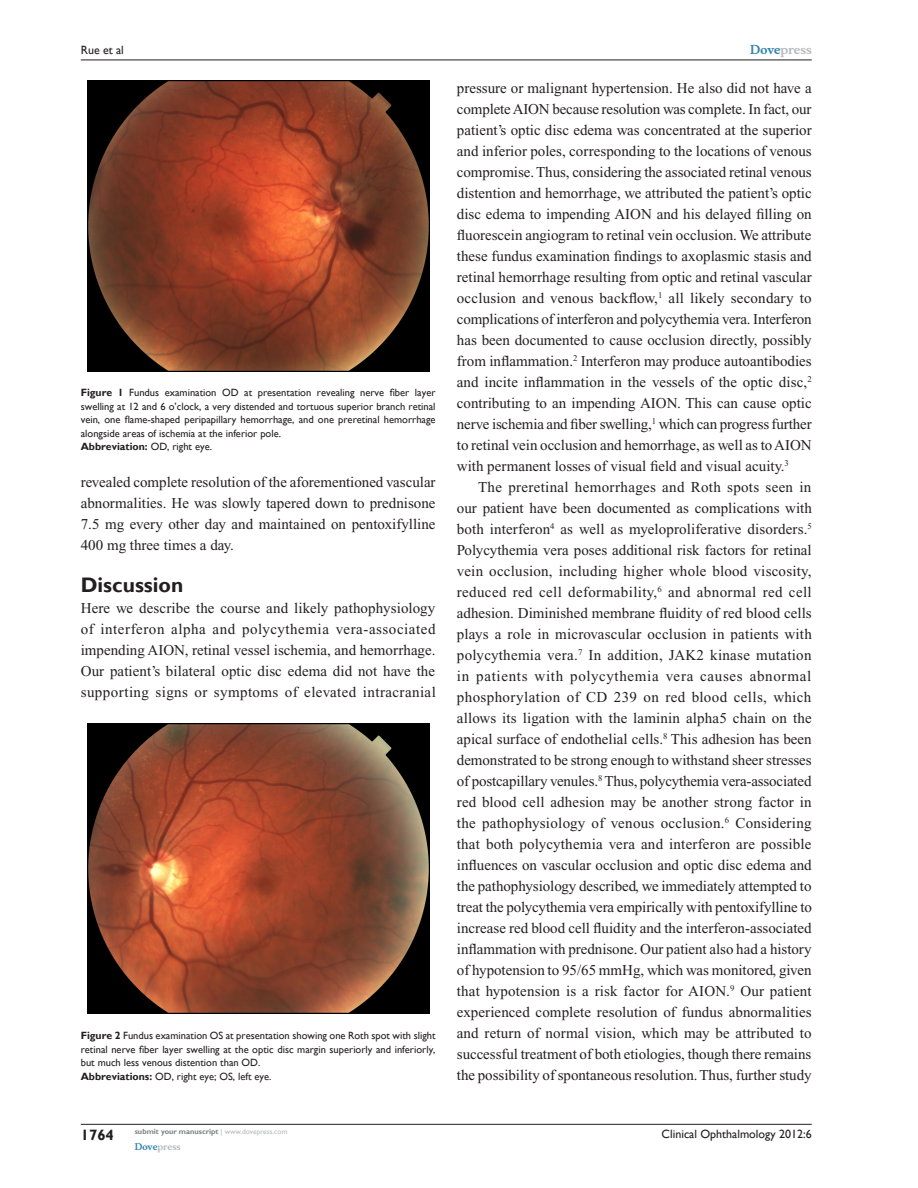
<style>
.page{position:relative;width:918px;height:1188px;background:#fff}
.page>*{position:absolute;margin:0;border:0;box-sizing:border-box;transform-origin:0 0}
.t1{font:700 21px "Gill Sans";color:#231f20}
.Tx{font:15px/21px "Times New Roman";letter-spacing:-.005em;color:#231f20;text-align:justify}
.TxF{font:15px/21px "Times New Roman";color:#231f20;text-align:justify}
.RunFolio-V{font:700 15px "Gill Sans";color:#231f20}
.RunF-V{font:12px "Gill Sans";color:#231f20}
.RunH-Brand-V{font:700 12px "Musee";color:#b8b9bc}
.RunH-V{font:12px "Gill Sans";color:#231f20}
.FC{font:10.5px/13.5px "Gill Sans";color:#231f20;text-align:justify}
.FC-2{font:700 10.5px "Gill Sans";color:#231f20}
.RunF-Brand-V{font:700 9px "Musee";color:#b8b9bc}
.RunF-SubmityourMS-V{font:700 7.5px "Gill Sans";color:#808285}
.s1{font-weight:700}
.s2{font-weight:400}
.s3{font-weight:400;color:#b8b9bc}
.s4{color:#3485ae}
</style>
<div class="page">
<img style="left:87px;top:81px;width:342px;height:290px">
<img style="left:87px;top:723px;width:342px;height:291px">
<hr style="left:81px;top:1124px;width:731px;height:1px;background:#231f20">
<hr style="left:81px;top:60px;width:731px;height:1px;background:#231f20">
<p class="RunH-V" style="left:81px;top:43px;width:45px">Rue et al</p>
<p class="FC" style="left:81px;top:386px;width:356px"><span class="s1">Figure 1</span> Fundus examination OD at presentation revealing nerve fiber layer swelling at 12 and 6 o’clock, a very distended and tortuous superior branch retinal vein, one flame-shaped peripapillary hemorrhage, and one preretinal hemorrhage alongside areas of ischemia at the inferior pole.</p>
<p class="FC-2" style="left:81px;top:440px;width:133px">Abbreviation: <span class="s2">OD, right eye.</span></p>
<p class="TxF" style="left:81px;top:472px;width:356px">revealed complete resolution of the aforementioned vascular abnormalities. He was slowly tapered down to prednisone 7.5 mg every other day and maintained on pentoxifylline 400 mg three times a day.</p>
<h1 class="t1" style="left:81px;top:573px;width:104px">Discussion</h1>
<p class="TxF" style="left:81px;top:598px;width:357px">Here we describe the course and likely pathophysiology of interferon alpha and polycythemia vera-associated impending AION, retinal vessel ischemia, and hemorrhage.<br>Our patient’s bilateral optic disc edema did not have the supporting signs or symptoms of elevated intracranial</p>
<p class="FC" style="left:81px;top:1029px;width:356px"><span class="s1">Figure 2</span> Fundus examination OS at presentation showing one Roth spot with slight retinal nerve fiber layer swelling at the optic disc margin superiorly and inferiorly, but much less venous distention than OD.</p>
<p class="FC" style="left:81px;top:1069px;width:192px"><span class="s1">Abbreviations:</span> OD, right eye; OS, left eye.</p>
<p class="RunFolio-V" style="left:81px;top:1126px;width:35px">1764</p>
<p class="RunF-SubmityourMS-V" style="left:135px;top:1127px;width:154px">submit your manuscript <span class="s3">| www.dovepress.com</span></p>
<p class="RunF-Brand-V" style="left:135px;top:1141px;width:48px"><span class="s4">Dove</span>press</p>
<p class="RunH-Brand-V" style="left:750px;top:43px;width:63px"><span class="s4">Dove</span>press</p>
<p class="TxF" style="left:457px;top:77px;width:356px">pressure or malignant hypertension. He also did not have a complete AION because resolution was complete. In fact, our patient’s optic disc edema was concentrated at the superior and inferior poles, corresponding to the locations of venous compromise. Thus, considering the associated retinal venous distention and hemorrhage, we attributed the patient’s optic disc edema to impending AION and his delayed filling on fluorescein angiogram to retinal vein occlusion. We attribute these fundus examination findings to axoplasmic stasis and retinal hemorrhage resulting from optic and retinal vascular occlusion and venous backflow,<sup>1</sup> all likely secondary to complications of interferon and polycythemia vera. Interferon has been documented to cause occlusion directly, possibly from inflammation.<sup>2</sup> Interferon may produce autoantibodies and incite inflammation in the vessels of the optic disc,<sup>2 </sup>contributing to an impending AION. This can cause optic nerve ischemia and fiber swelling,<sup>1</sup> which can progress further to retinal vein occlusion and hemorrhage, as well as to AION with permanent losses of visual field and visual acuity.<sup>3</sup></p>
<p class="Tx" style="left:457px;top:476px;width:357px;text-indent:21px">The preretinal hemorrhages and Roth spots seen in our patient have been documented as complications with both interferon<sup>4</sup> as well as myeloproliferative disorders.<sup>5<br></sup>Polycythemia vera poses additional risk factors for retinal vein occlusion, including higher whole blood viscosity, reduced red cell deformability,<sup>6</sup> and abnormal red cell adhesion. Diminished membrane fluidity of red blood cells plays a role in microvascular occlusion in patients with polycythemia vera.<sup>7</sup> In addition, JAK2 kinase mutation in patients with polycythemia vera causes abnormal phosphorylation of CD 239 on red blood cells, which allows its ligation with the laminin alpha5 chain on the apical surface of endothelial cells.<sup>8</sup> This adhesion has been demonstrated to be strong enough to withstand sheer stresses of postcapillary venules.<sup>8</sup> Thus, polycythemia vera-associated red blood cell adhesion may be another strong factor in the pathophysiology of venous occlusion.<sup>6</sup> Considering that both polycythemia vera and interferon are possible influences on vascular occlusion and optic disc edema and the pathophysiology described, we immediately attempted to treat the polycythemia vera empirically with pentoxifylline to increase red blood cell fluidity and the interferon-associated inflammation with prednisone. Our patient also had a history of hypotension to 95/65 mmHg, which was monitored, given that hypotension is a risk factor for AION.<sup>9</sup> Our patient experienced complete resolution of fundus abnormalities and return of normal vision, which may be attributed to successful treatment of both etiologies, though there remains the possibility of spontaneous resolution. Thus, further study</p>
<p class="RunF-V" style="left:662px;top:1127px;width:152px">Clinical Ophthalmology 2012:6</p>
</div>
